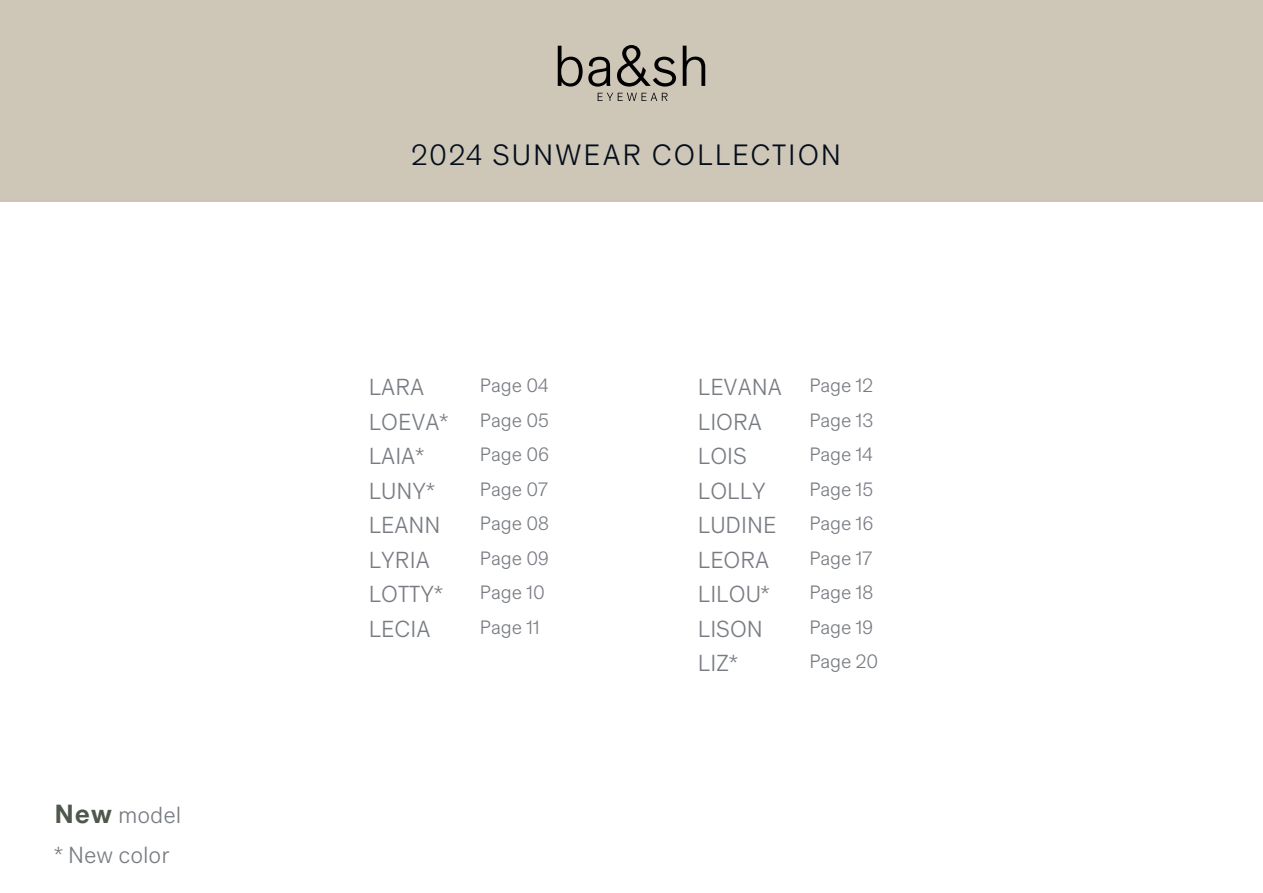
<style>
.page{position:relative;width:1263px;height:893px;background:#fff}
.page>*{position:absolute;margin:0;border:0;box-sizing:border-box;transform-origin:0 0}
.t1{font:300 28.5px "bash";letter-spacing:.065em;color:#030e1c}
.t2{font:700 25.5px "Helvetica Neue";color:#50584c}
.t3{font:300 22.5px/34.5px "bash";color:#787c82}
.t4{font:300 18.75px/34.5px "bash";color:#787c82}
</style>
<div class="page">
<div style="left:0;top:0;width:1263px;height:202px;background:#cec6b7"></div>
<svg style="left:558px;top:45px;width:147px;height:42px;background:#969086"></svg>
<svg style="left:598px;top:93px;width:70px;height:8px"></svg>
<h2 class="t2" style="left:55px;top:798px;width:58px">New</h2>
<p class="t3" style="left:54px;top:836px;width:117px">* New color</p>
<p class="t3" style="left:118px;top:796px;width:65px">model</p>
<h1 class="t1" style="left:411px;top:134px;width:431px">2024 SUNWEAR COLLECTION</h1>
<p class="t3" style="left:369px;top:368px;width:81px">LARA<br>LOEVA*<br>LAIA*<br>LUNY*<br>LEANN<br>LYRIA<br>LOTTY*<br>LECIA</p>
<p class="t4" style="left:480px;top:367px;width:71px">Page 04<br>Page 05<br>Page 06<br>Page 07<br>Page 08<br>Page 09<br>Page 10<br>Page 11</p>
<p class="t3" style="left:698px;top:368px;width:86px">LEVANA<br>LIORA<br>LOIS<br>LOLLY<br>LUDINE<br>LEORA<br>LILOU*<br>LISON<br>LIZ*</p>
<p class="t4" style="left:809px;top:367px;width:70px">Page 12<br>Page 13<br>Page 14<br>Page 15<br>Page 16<br>Page 17<br>Page 18<br>Page 19<br>Page 20</p>
</div>
